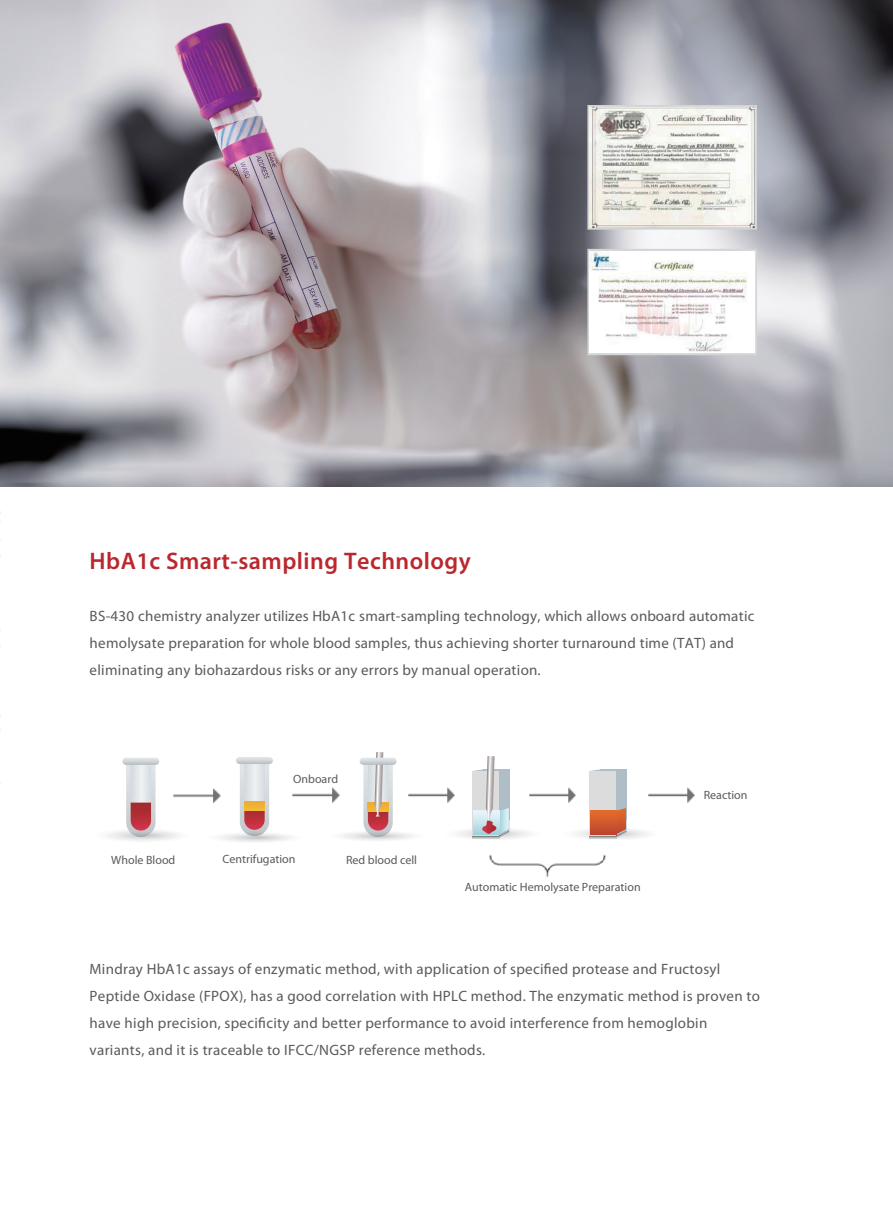
<style>
.page{position:relative;width:893px;height:1212px;background:#fff}
.page>*{position:absolute;margin:0;border:0;box-sizing:border-box;transform-origin:0 0}
.t1{font:600 24px "Myriad Pro";letter-spacing:.02em;color:#ba272d}
.t2{font:15px/27px "Myriad Pro";letter-spacing:.02em;color:#595a5c}
.t3{font:12px "Myriad Pro";color:#595a5c}
</style>
<div class="page">
<img style="left:0;top:0;width:893px;height:487px">
<img style="left:591px;top:109px;width:162px;height:117px">
<div style="left:588px;top:106px;width:168px;height:123px;border:2px solid #d2d4d5"></div>
<div style="left:587px;top:105px;width:170px;height:125px;border:2px solid #d2d4d5"></div>
<img style="left:591px;top:253px;width:162px;height:98px">
<div style="left:587px;top:249px;width:170px;height:106px;border:2px solid #d2d4d5"></div>
<svg style="left:107px;top:752px;width:541px;height:90px"></svg>
<img style="left:172px;top:787px;width:50px;height:18px">
<img style="left:291px;top:787px;width:50px;height:17px">
<img style="left:406px;top:787px;width:51px;height:17px">
<img style="left:527px;top:787px;width:51px;height:17px">
<img style="left:646px;top:787px;width:49px;height:17px">
<img style="left:489px;top:855px;width:117px;height:23px">
<h1 class="t1" style="left:90px;top:546px;width:383px">HbA1c Smart-sampling Technology</h1>
<p class="t2" style="left:90px;top:603px;width:666px">BS-430 chemistry analyzer utilizes HbA1c smart-sampling technology, which allows onboard automatic hemolysate preparation for whole blood samples, thus achieving shorter turnaround time (TAT) and eliminating any biohazardous risks or any errors by manual operation.</p>
<p class="t3" style="left:293px;top:773px;width:46px">Onboard</p>
<p class="t3" style="left:222px;top:852px;width:75px">Centrifugation</p>
<p class="t3" style="left:111px;top:853px;width:66px">Whole Blood</p>
<p class="t3" style="left:346px;top:853px;width:72px">Red blood cell</p>
<p class="t3" style="left:465px;top:880px;width:177px">Automatic Hemolysate Preparation</p>
<p class="t3" style="left:704px;top:788px;width:45px">Reaction</p>
<p class="t2" style="left:90px;top:956px;width:672px">Mindray HbA1c assays of enzymatic method, with application of specified protease and Fructosyl Peptide Oxidase (FPOX), has a good correlation with HPLC method. The enzymatic method is proven to have high precision, specificity and better performance to avoid interference from hemoglobin variants, and it is traceable to IFCC/NGSP reference methods.</p>
</div>
